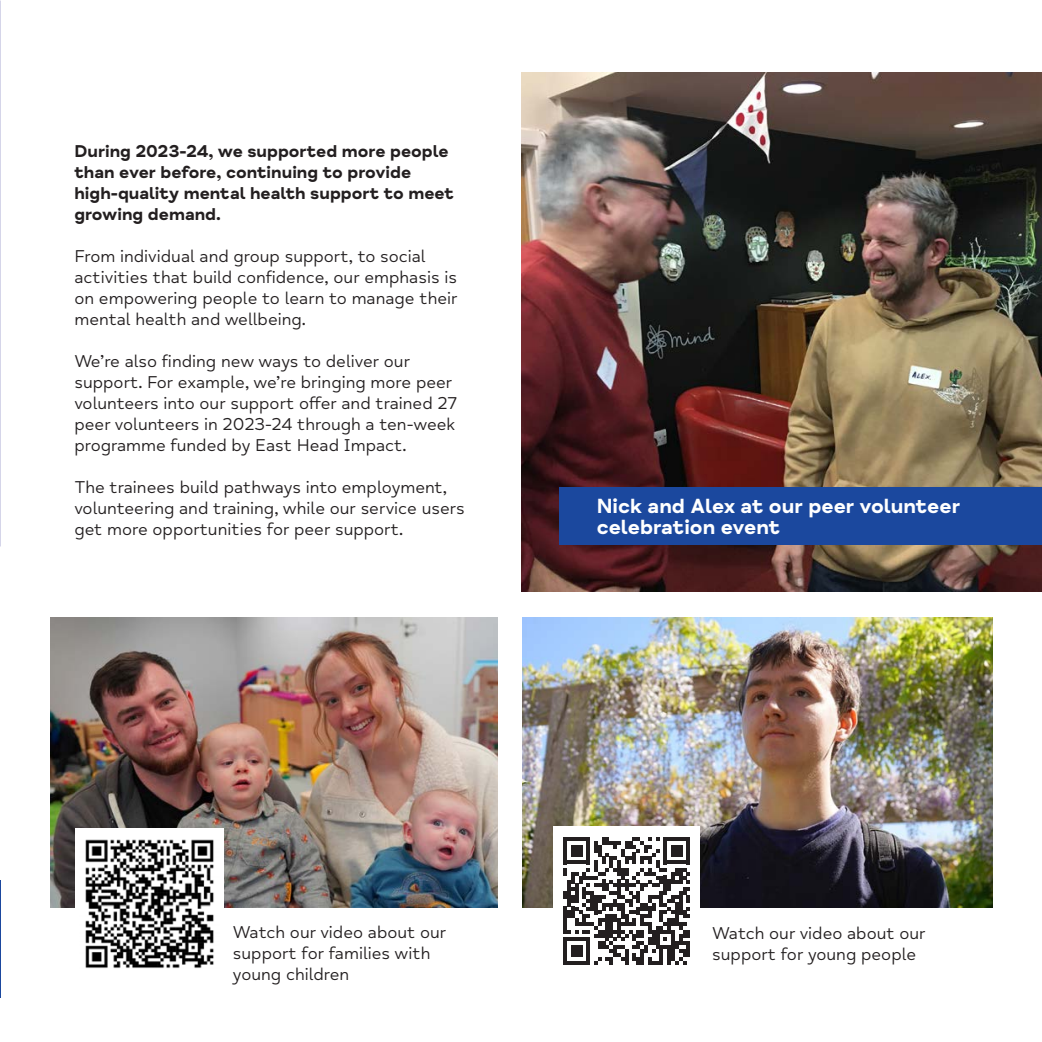
<style>
.page{position:relative;width:1042px;height:1042px;background:#fff}
.page>*{position:absolute;margin:0;border:0;box-sizing:border-box;transform-origin:0 0}
.t1{font:700 21px/21px "Mind Meridian";color:#fff}
.t2{font:17.5px/21px "Mind Meridian";color:#231f20}
.t3{font:700 17.5px/21px "Mind Meridian";color:#231f20}
</style>
<div class="page">
<img style="left:521px;top:73px;width:521px;height:519px">
<div style="left:560px;top:487px;width:482px;height:57px;background:#1b489e"></div>
<img style="left:0;top:479px;width:1px;height:563px">
<hr style="left:0;top:880px;width:1px;height:118px;background:#1b489e">
<img style="left:522px;top:617px;width:470px;height:291px">
<img style="left:51px;top:617px;width:446px;height:291px">
<div style="left:553px;top:826px;width:147px;height:149px;background:#fff"></div>
<svg style="left:563px;top:837px;width:127px;height:127px"></svg>
<hr style="left:686px;top:941px;width:4px;height:16px;background:#231f20">
<div style="left:75px;top:828px;width:149px;height:145px;background:#fff"></div>
<img style="left:85px;top:839px;width:129px;height:129px">
<p class="t3" style="left:74px;top:141px;width:381px">During 2023-24, we supported more people than ever before, continuing to provide high-quality mental health support to meet growing demand.</p>
<p class="t2" style="left:74px;top:246px;width:385px">From individual and group support, to social activities that build confidence, our emphasis is on empowering people to learn to manage their mental health and wellbeing.</p>
<p class="t2" style="left:74px;top:351px;width:384px">We’re also finding new ways to deliver our support. For example, we’re bringing more peer volunteers into our support offer and trained 27 peer volunteers in 2023-24 through a ten-week programme funded by East Head Impact.</p>
<p class="t2" style="left:74px;top:477px;width:392px">The trainees build pathways into employment, volunteering and training, while our service users get more opportunities for peer support.</p>
<p class="t1" style="left:597px;top:496px;width:365px">Nick and Alex at our peer volunteer celebration event</p>
<p class="t2" style="left:233px;top:922px;width:215px">Watch our video about our support for families with young children</p>
<p class="t2" style="left:712px;top:923px;width:215px">Watch our video about our support for young people</p>
</div>
